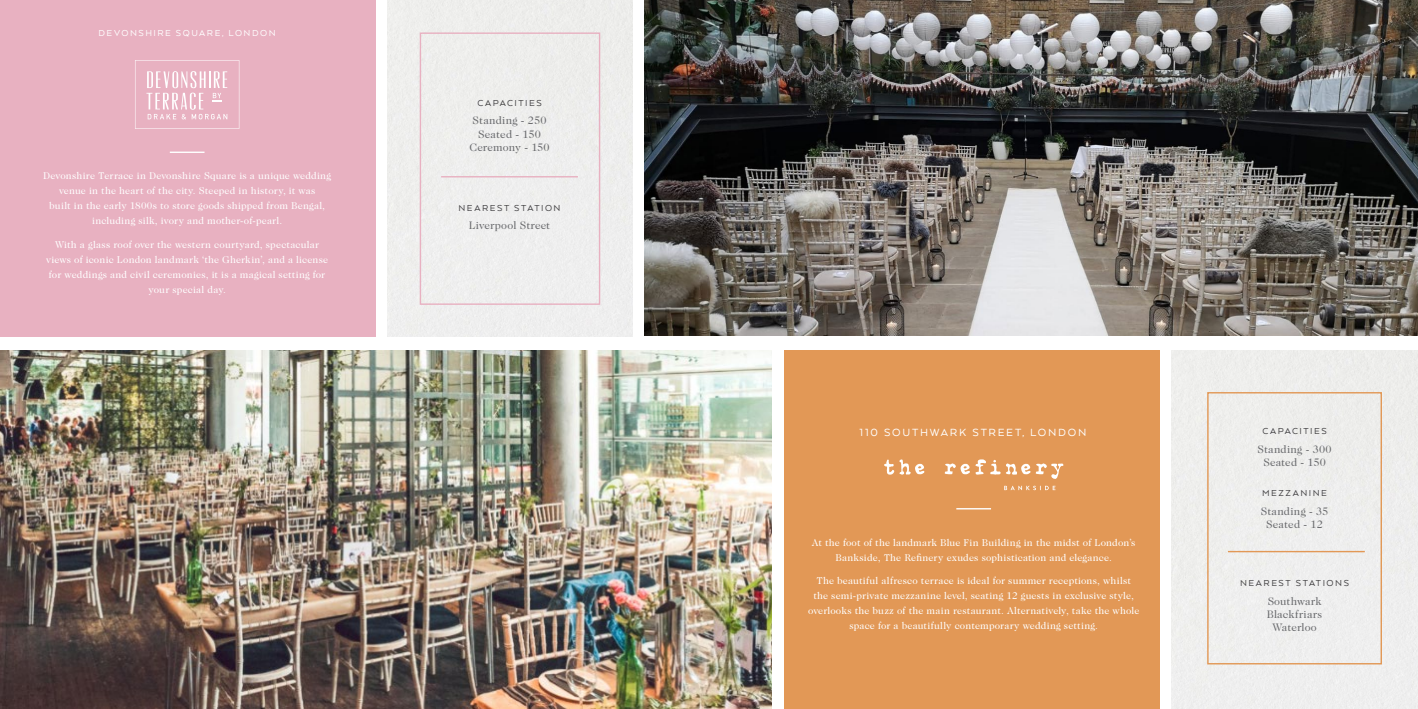
<style>
.page{position:relative;width:1418px;height:709px;background:#fff}
.page>*{position:absolute;margin:0;border:0;box-sizing:border-box;transform-origin:0 0}
.t1{font:12px "Arquitecta";letter-spacing:.145em;color:#fff}
.t2{font:11px/13px "Caslon 224 Std";letter-spacing:.015em;color:#696a6d;text-align:center}
.t3{font:10px/15px "Caslon 224 Std";letter-spacing:.02em;color:#fff;text-align:center}
.t4{font:10px "Arquitecta";letter-spacing:.15em;color:#414042}
.t5{font:10px "Arquitecta";letter-spacing:.155em;color:#414042}
.t6{font:10px "Arquitecta";letter-spacing:.15em;color:#fff}
.s1{font-style:inherit}
</style>
<div class="page">
<div style="left:387px;top:0;width:246px;height:336px;background:#eeeeed"></div>
<div style="left:0;top:0;width:375px;height:336px;background:#e8b1c1"></div>
<svg style="left:135px;top:60px;width:104px;height:69px"></svg>
<hr style="left:170px;top:151px;width:34px;height:2px;background:#fff">
<div style="left:420px;top:32px;width:180px;height:273px;border:1px solid #e8b1c1"></div>
<hr style="left:441px;top:176px;width:137px;height:1px;background:#e8b1c1">
<img style="left:644px;top:0;width:773px;height:335px">
<img style="left:0;top:350px;width:771px;height:359px">
<div style="left:1171px;top:350px;width:246px;height:359px;background:#eeeeed"></div>
<div style="left:785px;top:350px;width:374px;height:359px;background:#e29856"></div>
<div style="left:1207px;top:392px;width:174px;height:272px;border:1px solid #e29856"></div>
<hr style="left:1227px;top:551px;width:137px;height:1px;background:#e29856">
<hr style="left:956px;top:508px;width:35px;height:1px;background:#fff">
<svg style="left:884px;top:459px;width:179px;height:20px"></svg>
<svg style="left:1004px;top:486px;width:51px;height:4px"></svg>
<p class="t6" style="left:98px;top:27px;width:179px">DEVONSHIRE SQUARE, LONDON</p>
<p class="t3" style="left:43px;top:168px;width:289px">Devonshire Terrace in Devonshire Square is a unique wedding venue in the heart of the city. Steeped in history, it was<br>built in the early 1800s to store goods shipped from Bengal, including silk, ivory and mother-of-pearl.</p>
<p class="t3" style="left:46px;top:237px;width:284px">With a glass roof over the western courtyard, spectacular views of iconic London landmark ‘the Gherkin’, and a license for weddings and civil ceremonies, it is a magical setting for your special day.</p>
<p class="t4" style="left:477px;top:97px;width:66px">CAPACITIES</p>
<p class="t2" style="left:469px;top:114px;width:82px">Standing - 250<br>Seated - 150<br>Ceremony - 150</p>
<p class="t5" style="left:458px;top:201px;width:104px">NEAREST STATION</p>
<p class="t2" style="left:469px;top:219px;width:83px">Liverpool Street</p>
<p class="t1" style="left:859px;top:425px;width:228px">110 SOUTHWARK ST<span class="s1">REET</span>, LONDON</p>
<p class="t3" style="left:811px;top:535px;width:325px">At the foot of the landmark Blue Fin Building in the midst of London’s<br>Bankside, The Refinery exudes sophistication and elegance.</p>
<p class="t3" style="left:808px;top:573px;width:333px">The beautiful alfresco terrace is ideal for summer receptions, whilst the semi-private mezzanine level, seating 12 guests in exclusive style, overlooks the buzz of the main restaurant. Alternatively, take the whole space for a beautifully contemporary wedding setting.</p>
<p class="t4" style="left:1262px;top:425px;width:66px">CAPACITIES</p>
<p class="t2" style="left:1257px;top:442px;width:76px">Standing - 300<br>Seated - 150</p>
<p class="t4" style="left:1262px;top:487px;width:66px">MEZZANINE</p>
<p class="t2" style="left:1260px;top:504px;width:69px">Standing - 35<br>Seated - 12</p>
<p class="t5" style="left:1239px;top:577px;width:110px">NEAREST STATIONS</p>
<p class="t2" style="left:1266px;top:594px;width:57px">Southwark<br>Blackfriars<br>Waterloo</p>
</div>
